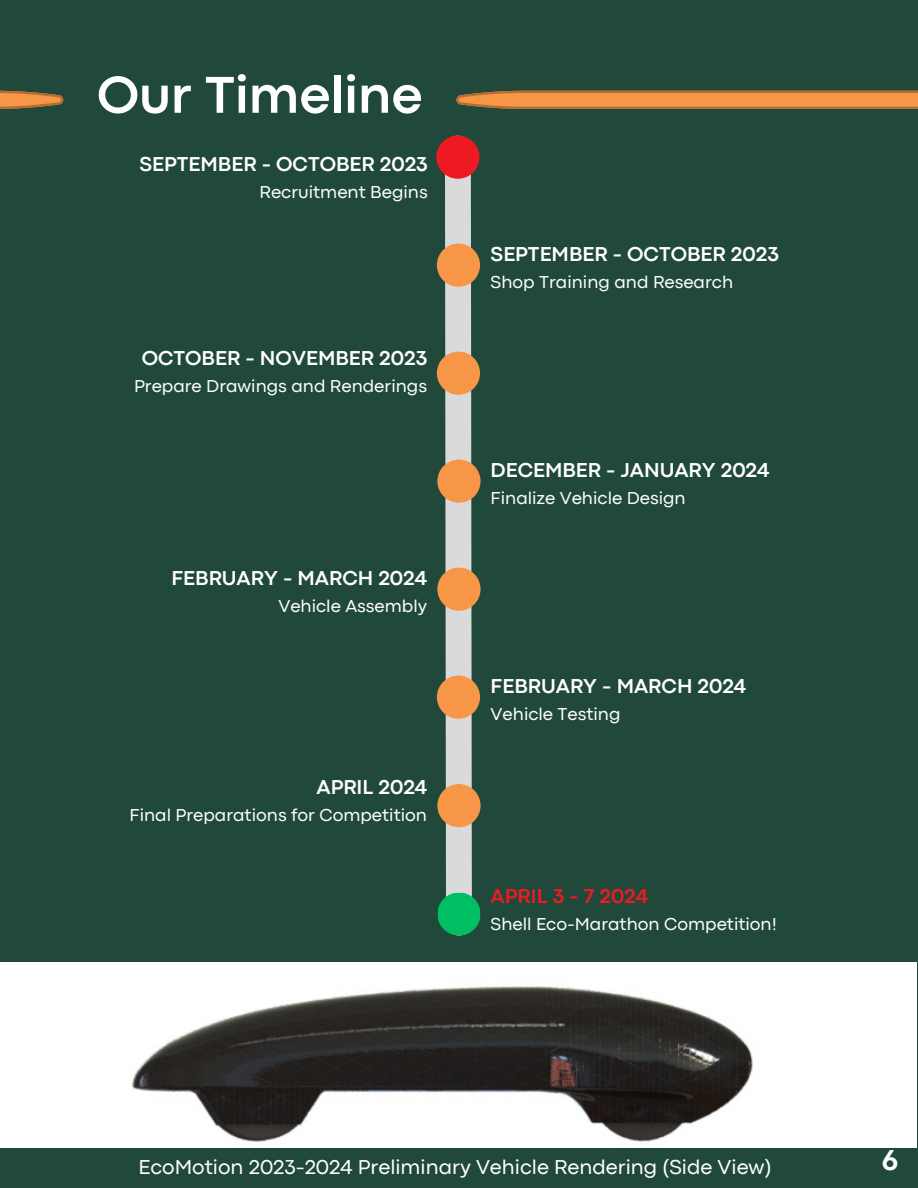
<style>
.page{position:relative;width:918px;height:1188px;background:#20493c}
.page>*{position:absolute;margin:0;border:0;box-sizing:border-box;transform-origin:0 0}
.t1{font:700 54px "Codec Pro";color:#fff}
.t2{font:700 30px "Codec Pro";color:#fff}
.t3{font:700 21px "Codec Pro";color:#fff}
.t4{font:21px "Codec Pro";color:#fff}
.t5{font:700 21px "Codec Pro";color:#ed1b21}
.t6{font:18px "Codec Pro";color:#fff}
</style>
<div class="page">
<svg style="left:436px;top:135px;width:44px;height:761px"></svg>
<svg style="left:456px;top:91px;width:462px;height:18px;background:#e18a41"></svg>
<svg style="left:0;top:91px;width:63px;height:18px"></svg>
<div style="left:436px;top:136px;width:43px;height:43px;background:#ed1b21;border-radius:50%"></div>
<div style="left:437px;top:244px;width:43px;height:43px;background:#f79646;border-radius:50%"></div>
<div style="left:437px;top:352px;width:43px;height:43px;background:#f79646;border-radius:50%"></div>
<div style="left:437px;top:460px;width:44px;height:43px;background:#f79646;border-radius:50%"></div>
<div style="left:437px;top:568px;width:44px;height:43px;background:#f79646;border-radius:50%"></div>
<div style="left:437px;top:676px;width:43px;height:43px;background:#f79646;border-radius:50%"></div>
<div style="left:437px;top:784px;width:44px;height:43px;background:#f79646;border-radius:50%"></div>
<div style="left:437px;top:892px;width:44px;height:44px;background:#00bf63;border-radius:50%"></div>
<img style="left:0;top:963px;width:917px;height:184px">
<p class="t1" style="left:97px;top:76px;width:327px">Our Timeline</p>
<p class="t3" style="left:140px;top:156px;width:290px">SEPTEMBER - OCTOBER 2023</p>
<p class="t6" style="left:260px;top:185px;width:170px">Recruitment Begins</p>
<p class="t3" style="left:142px;top:351px;width:287px">OCTOBER - NOVEMBER 2023</p>
<p class="t6" style="left:134px;top:380px;width:295px">Prepare Drawings and Renderings</p>
<p class="t3" style="left:171px;top:570px;width:257px">FEBRUARY - MARCH 2024</p>
<p class="t6" style="left:278px;top:599px;width:150px">Vehicle Assembly</p>
<p class="t3" style="left:316px;top:780px;width:112px">APRIL 2024</p>
<p class="t6" style="left:130px;top:809px;width:299px">Final Preparations for Competition</p>
<p class="t3" style="left:491px;top:246px;width:290px">SEPTEMBER - OCTOBER 2023</p>
<p class="t6" style="left:491px;top:275px;width:244px">Shop Training and Research</p>
<p class="t3" style="left:491px;top:462px;width:280px">DECEMBER - JANUARY 2024</p>
<p class="t6" style="left:491px;top:491px;width:197px">Finalize Vehicle Design</p>
<p class="t3" style="left:491px;top:679px;width:257px">FEBRUARY - MARCH 2024</p>
<p class="t6" style="left:491px;top:708px;width:131px">Vehicle Testing</p>
<p class="t5" style="left:491px;top:888px;width:159px">APRIL 3 - 7 2024</p>
<p class="t6" style="left:491px;top:917px;width:288px">Shell Eco-Marathon Competition!</p>
<p class="t4" style="left:138px;top:1159px;width:635px">EcoMotion 2023-2024 Preliminary Vehicle Rendering (Side View)</p>
<p class="t2" style="left:882px;top:1149px;width:18px">6</p>
</div>
